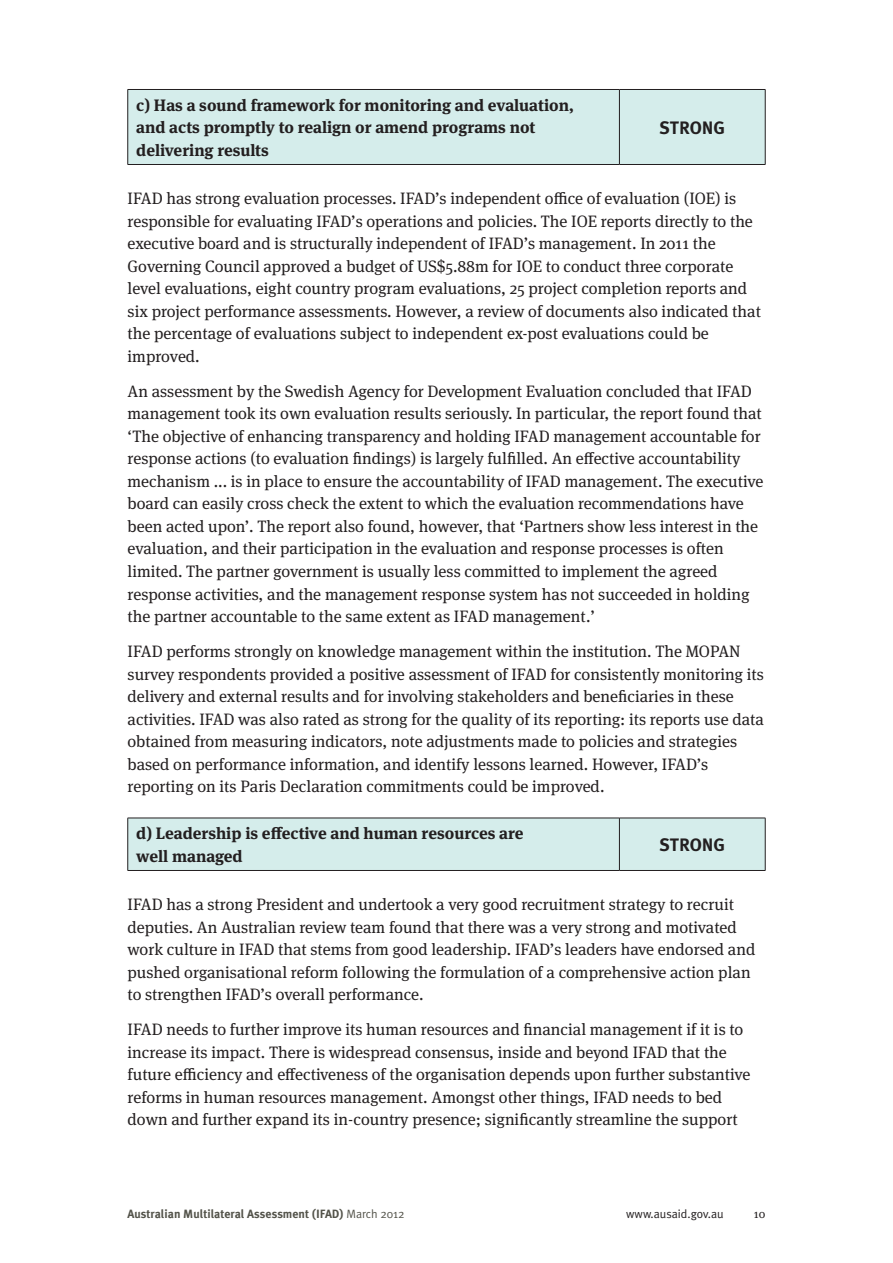
<style>
.page{position:relative;width:893px;height:1263px;background:#fff}
.page>*{position:absolute;margin:0;border:0;box-sizing:border-box;transform-origin:0 0}
._08bbbb_RIGHT_COLUMN{font:700 18px "Meta Plus";color:#231f20}
._04__BODY_TEXT{font:16.5px/22.5px "Meta Serif OT";color:#231f20}
._04__BODY_TEXT-2{font:700 16.5px/22.5px "Meta Serif OT";color:#231f20}
.t1{font:700 12px "Meta Plus";color:#53534a}
.t2{font:12px "Meta Plus Normal";color:#231f20}
.t3{font:12px "Meta Serif OT";color:#231f20}
.s1{font-family:"Meta Plus Normal";font-weight:400}
</style>
<div class="page">
<div style="left:128px;top:90px;width:637px;height:74px;background:#d5edeb"></div>
<hr style="left:128px;top:89px;width:491px;height:1px;background:#231f20">
<hr style="left:619px;top:89px;width:146px;height:1px;background:#231f20">
<hr style="left:619px;top:90px;width:1px;height:74px;background:#231f20">
<hr style="left:128px;top:164px;width:491px;height:1px;background:#231f20">
<hr style="left:619px;top:164px;width:146px;height:1px;background:#231f20">
<hr style="left:127px;top:90px;width:1px;height:74px;background:#231f20">
<hr style="left:765px;top:90px;width:1px;height:74px;background:#231f20">
<div style="left:128px;top:819px;width:637px;height:51px;background:#d5edeb"></div>
<hr style="left:128px;top:818px;width:491px;height:1px;background:#231f20">
<hr style="left:619px;top:818px;width:146px;height:1px;background:#231f20">
<hr style="left:619px;top:818px;width:1px;height:52px;background:#231f20">
<hr style="left:128px;top:870px;width:491px;height:1px;background:#231f20">
<hr style="left:619px;top:870px;width:146px;height:1px;background:#231f20">
<hr style="left:127px;top:818px;width:1px;height:52px;background:#231f20">
<hr style="left:765px;top:818px;width:1px;height:52px;background:#231f20">
<p class="_04__BODY_TEXT-2" style="left:136px;top:94px;width:439px">c) Has a sound framework for monitoring and evaluation, and acts promptly to realign or amend programs not delivering results</p>
<p class="_08bbbb_RIGHT_COLUMN" style="left:659px;top:117px;width:67px">STRONG</p>
<p class="_04__BODY_TEXT" style="left:128px;top:188px;width:635px">IFAD has strong evaluation processes. IFAD’s independent office of evaluation (IOE) is responsible for evaluating IFAD’s operations and policies. The IOE reports directly to the executive board and is structurally independent of IFAD’s management. In 2011 the Governing Council approved a budget of US$5.88m for IOE to conduct three corporate level evaluations, eight country program evaluations, 25 project completion reports and six project performance assessments. However, a review of documents also indicated that the percentage of evaluations subject to independent ex-post evaluations could be improved.</p>
<p class="_04__BODY_TEXT" style="left:128px;top:380px;width:637px">An assessment by the Swedish Agency for Development Evaluation concluded that IFAD management took its own evaluation results seriously. In particular, the report found that ‘The objective of enhancing transparency and holding IFAD management accountable for response actions (to evaluation findings) is largely fulfilled. An effective accountability mechanism ... is in place to ensure the accountability of IFAD management. The executive board can easily cross check the extent to which the evaluation recommendations have been acted upon’. The report also found, however, that ‘Partners show less interest in the evaluation, and their participation in the evaluation and response processes is often limited. The partner government is usually less committed to implement the agreed response activities, and the management response system has not succeeded in holding the partner accountable to the same extent as IFAD management.’</p>
<p class="_04__BODY_TEXT" style="left:128px;top:641px;width:638px">IFAD performs strongly on knowledge management within the institution. The MOPAN survey respondents provided a positive assessment of IFAD for consistently monitoring its delivery and external results and for involving stakeholders and beneficiaries in these activities. IFAD was also rated as strong for the quality of its reporting: its reports use data obtained from measuring indicators, note adjustments made to policies and strategies based on performance information, and identify lessons learned. However, IFAD’s reporting on its Paris Declaration commitments could be improved.</p>
<p class="_04__BODY_TEXT-2" style="left:136px;top:823px;width:389px">d) Leadership is effective and human resources are well managed</p>
<p class="_08bbbb_RIGHT_COLUMN" style="left:659px;top:834px;width:67px">STRONG</p>
<p class="_04__BODY_TEXT" style="left:128px;top:893px;width:629px">IFAD has a strong President and undertook a very good recruitment strategy to recruit deputies. An Australian review team found that there was a very strong and motivated work culture in IFAD that stems from good leadership. IFAD’s leaders have endorsed and pushed organisational reform following the formulation of a comprehensive action plan to strengthen IFAD’s overall performance.</p>
<p class="_04__BODY_TEXT" style="left:128px;top:1019px;width:624px">IFAD needs to further improve its human resources and financial management if it is to increase its impact. There is widespread consensus, inside and beyond IFAD that the future efficiency and effectiveness of the organisation depends upon further substantive reforms in human resources management. Amongst other things, IFAD needs to bed down and further expand its in-country presence; significantly streamline the support</p>
<p class="t1" style="left:128px;top:1207px;width:279px">Australian Multilateral Assessment (IFAD) <span class="s1">March 2012</span></p>
<p class="t2" style="left:626px;top:1207px;width:99px">www.ausaid.gov.au</p>
<p class="t3" style="left:754px;top:1207px;width:13px">10</p>
</div>
